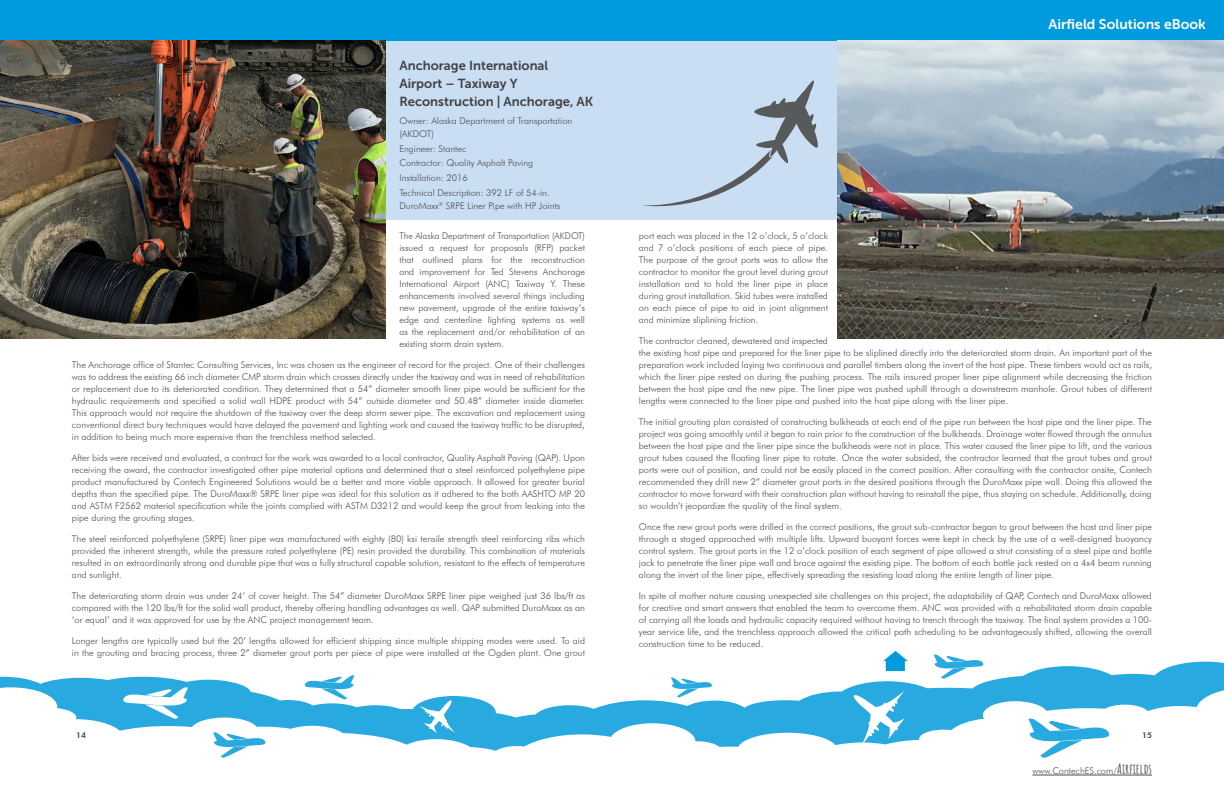
<style>
.page{position:relative;width:1224px;height:792px;background:#fff}
.page>*{position:absolute;margin:0;border:0;box-sizing:border-box;transform-origin:0 0}
.t1{font:14px "Museo Sans 700";color:#fff}
.t2{font:13px/18px "Museo Sans 700";color:#414042}
.t3{font:300 9.2px/12px "Futura BT";color:#4d4d4f;text-align:justify}
.t4{font:300 9.2px/12px "Futura BT";color:#4d4d4f;text-align:justify;scale:.95 1}
.t5{font:800 8px "Futura BT";color:#4d4d4f}
.s1{font-family:"Amatic SC";font-weight:700;font-size:14px}
</style>
<div class="page">
<svg style="left:0;top:662px;width:1224px;height:25px"></svg>
<svg style="left:0;top:687px;width:1224px;height:64px"></svg>
<svg style="left:853px;top:690px;width:52px;height:56px"></svg>
<svg style="left:419px;top:700px;width:36px;height:33px"></svg>
<svg style="left:1028px;top:718px;width:83px;height:40px"></svg>
<svg style="left:213px;top:732px;width:54px;height:26px"></svg>
<svg style="left:933px;top:654px;width:51px;height:25px"></svg>
<svg style="left:671px;top:677px;width:42px;height:20px"></svg>
<svg style="left:304px;top:675px;width:51px;height:24px"></svg>
<svg style="left:122px;top:687px;width:66px;height:32px"></svg>
<div style="left:387px;top:40px;width:451px;height:180px;background:#c9def3"></div>
<div style="left:0;top:0;width:1224px;height:40px;background:#009ade"></div>
<hr style="left:1032px;top:775px;width:85px;height:1px;background:#4d4d4f">
<hr style="left:1117px;top:775px;width:35px;height:1px;background:#4d4d4f">
<img style="left:0;top:40px;width:386px;height:298px">
<img style="left:837px;top:40px;width:387px;height:298px">
<svg style="left:883px;top:651px;width:25px;height:20px"></svg>
<svg style="left:643px;top:81px;width:175px;height:125px"></svg>
<h2 class="t2" style="left:399px;top:57px;width:195px">Anchorage International<br>Airport – Taxiway Y<br>Reconstruction | Anchorage, AK</h2>
<p class="t3" style="left:399px;top:114px;width:174px;line-height:13px">Owner: Alaska Department of Transportation (AKDOT)</p>
<p class="t3" style="left:399px;top:141px;width:152px;line-height:14.8px;text-align:left">Engineer: Stantec<br>Contractor: Quality Asphalt Paving<br>Installation: 2016<br>Technical Description: 392 LF of 54-in.</p>
<p class="t3" style="left:399px;top:200px;width:162px">DuroMaxx<sup>®</sup> SRPE Liner Pipe with HP Joints</p>
<p class="t4" style="left:399px;top:229px;width:197px">The Alaska Department of Transportation (AKDOT) issued a request for proposals (RFP) packet that outlined plans for the reconstruction and improvement for Ted Stevens Anchorage International Airport (ANC) Taxiway Y. These enhancements involved several things including new pavement, upgrade of the entire taxiway’s edge and centerline lighting systems as well as the replacement and/or rehabilitation of an existing storm drain system.</p>
<p class="t3" style="left:72px;top:358px;width:515px">The Anchorage office of Stantec Consulting Services, Inc was chosen as the engineer of record for the project. One of their challenges was to address the existing 66 inch diameter CMP storm drain which crosses directly under the taxiway and was in need of rehabilitation or replacement due to its deteriorated condition. They determined that a 54” diameter smooth liner pipe would be sufficient for the hydraulic requirements and specified a solid wall HDPE product with 54” outside diameter and 50.48” diameter inside diameter.<br>This approach would not require the shutdown of the taxiway over the deep storm sewer pipe. The excavation and replacement using conventional direct bury techniques would have delayed the pavement and lighting work and caused the taxiway traffic to be disrupted, in addition to being much more expensive than the trenchless method selected.</p>
<p class="t3" style="left:72px;top:451px;width:515px">After bids were received and evaluated, a contract for the work was awarded to a local contractor, Quality Asphalt Paving (QAP). Upon receiving the award, the contractor investigated other pipe material options and determined that a steel reinforced polyethylene pipe product manufactured by Contech Engineered Solutions would be a better and more viable approach. It allowed for greater burial depths than the specified pipe. The DuroMaxx® SRPE liner pipe was ideal for this solution as it adhered to the both AASHTO MP 20 and ASTM F2562 material specification while the joints complied with ASTM D3212 and would keep the grout from leaking into the pipe during the grouting stages.</p>
<p class="t3" style="left:72px;top:532px;width:515px">The steel reinforced polyethylene (SRPE) liner pipe was manufactured with eighty (80) ksi tensile strength steel reinforcing ribs which provided the inherent strength, while the pressure rated polyethylene (PE) resin provided the durability. This combination of materials resulted in an extraordinarily strong and durable pipe that was a fully structural capable solution, resistant to the effects of temperature and sunlight.</p>
<p class="t3" style="left:72px;top:589px;width:515px">The deteriorating storm drain was under 24’ of cover height. The 54” diameter DuroMaxx SRPE liner pipe weighed just 36 lbs/ft as compared with the 120 lbs/ft for the solid wall product, thereby offering handling advantages as well. QAP submitted DuroMaxx as an ‘or equal’ and it was approved for use by the ANC project management team.</p>
<p class="t3" style="left:72px;top:634px;width:515px">Longer lengths are typically used but the 20’ lengths allowed for efficient shipping since multiple shipping modes were used. To aid in the grouting and bracing process, three 2” diameter grout ports per piece of pipe were installed at the Ogden plant. One grout</p>
<h1 class="t1" style="left:1049px;top:16px;width:159px">Airfield Solutions eBook</h1>
<p class="t3" style="left:639px;top:229px;width:191px">port each was placed in the 12 o’clock, 5 o’clock and 7 o’clock positions of each piece of pipe.<br>The purpose of the grout ports was to allow the contractor to monitor the grout level during grout installation and to hold the liner pipe in place during grout installation. Skid tubes were installed on each piece of pipe to aid in joint alignment and minimize sliplining friction.</p>
<p class="t3" style="left:639px;top:334px;width:515px;text-align:left">The contractor cleaned, dewatered and inspected<br>the existing host pipe and prepared for the liner pipe to be sliplined directly into the deteriorated storm drain. An important part of the preparation work included laying two continuous and parallel timbers along the invert of the host pipe. These timbers would act as rails, which the liner pipe rested on during the pushing process. The rails insured proper liner pipe alignment while decreasing the friction between the host pipe and the new pipe. The liner pipe was pushed uphill through a downstream manhole. Grout tubes of different lengths were connected to the liner pipe and pushed into the host pipe along with the liner pipe.</p>
<p class="t3" style="left:639px;top:415px;width:515px">The initial grouting plan consisted of constructing bulkheads at each end of the pipe run between the host pipe and the liner pipe. The project was going smoothly until it began to rain prior to the construction of the bulkheads. Drainage water flowed through the annulus between the host pipe and the liner pipe since the bulkheads were not in place. This water caused the liner pipe to lift, and the various grout tubes caused the floating liner pipe to rotate. Once the water subsided, the contractor learned that the grout tubes and grout ports were out of position, and could not be easily placed in the correct position. After consulting with the contractor onsite, Contech recommended they drill new 2” diameter grout ports in the desired positions through the DuroMaxx pipe wall. Doing this allowed the contractor to move forward with their construction plan without having to reinstall the pipe, thus staying on schedule. Additionally, doing so wouldn’t jeopardize the quality of the final system.</p>
<p class="t3" style="left:639px;top:520px;width:514px">Once the new grout ports were drilled in the correct positions, the grout sub-contractor began to grout between the host and liner pipe through a staged approached with multiple lifts. Upward buoyant forces were kept in check by the use of a well-designed buoyancy control system. The grout ports in the 12 o’clock position of each segment of pipe allowed a strut consisting of a steel pipe and bottle jack to penetrate the liner pipe wall and brace against the existing pipe. The bottom of each bottle jack rested on a 4x4 beam running along the invert of the liner pipe, effectively spreading the resisting load along the entire length of liner pipe.</p>
<p class="t3" style="left:639px;top:589px;width:515px">In spite of mother nature causing unexpected site challenges on this project, the adaptability of QAP, Contech and DuroMaxx allowed for creative and smart answers that enabled the team to overcome them. ANC was provided with a rehabilitated storm drain capable of carrying all the loads and hydraulic capacity required without having to trench through the taxiway. The final system provides a 100- year service life, and the trenchless approach allowed the critical path scheduling to be advantageously shifted, allowing the overall construction time to be reduced.</p>
<p class="t5" style="left:76px;top:730px;width:11px">14</p>
<p class="t5" style="left:1142px;top:730px;width:11px">15</p>
<p class="t3" style="left:1032px;top:765px;width:121px">www.ContechES.com/<span class="s1">Airfields</span></p>
</div>
